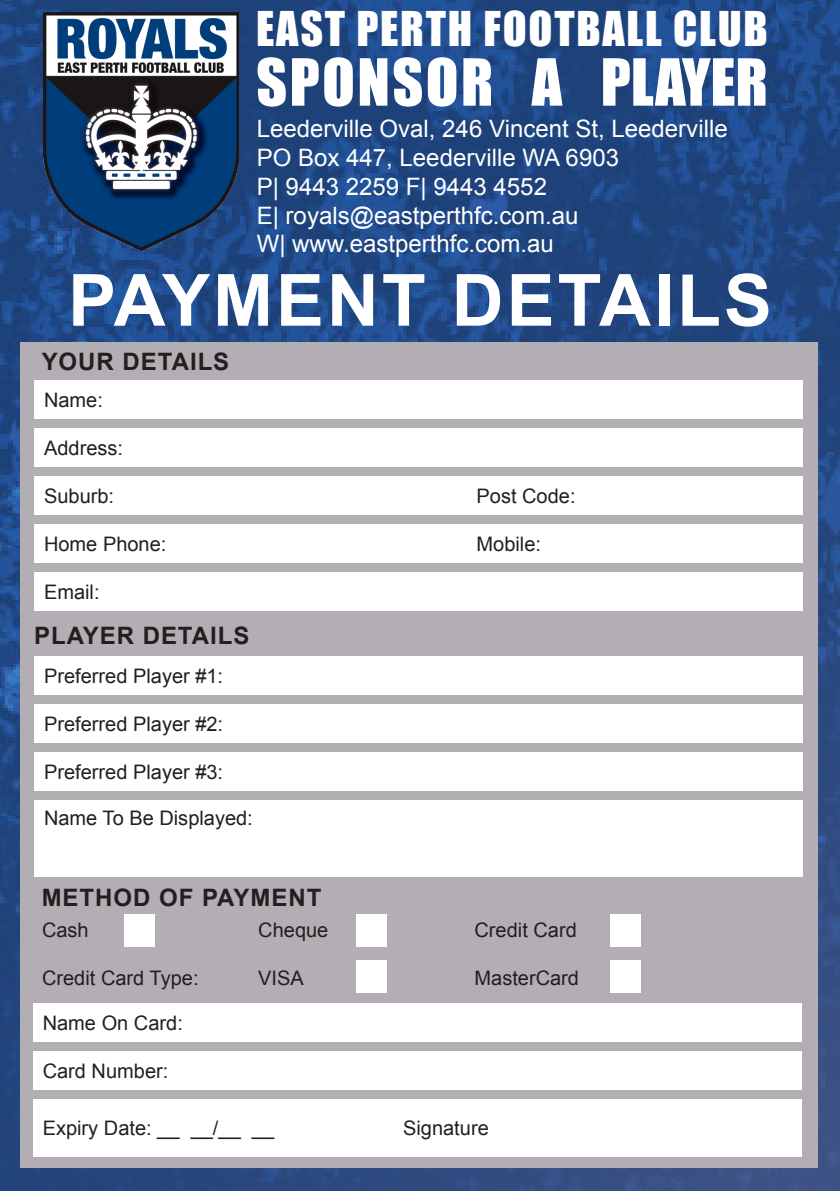
<style>
.page{position:relative;width:840px;height:1191px;background:#fff}
.page>*{position:absolute;margin:0;border:0;box-sizing:border-box;transform-origin:0 0}
.t1{font:700 72px "Arial";letter-spacing:.04em;color:#fff}
.t2{font:60px "Impact";letter-spacing:.04em;color:#fff}
.t3{font:44px "Impact";letter-spacing:.04em;color:#fff}
.t4{font:24px "Arial";color:#fff}
.t5{font:700 24px "Arial";letter-spacing:.04em;color:#231f20}
.t6{font:20px "Arial";color:#231f20}
</style>
<div class="page">
<img style="left:0;top:0;width:839px;height:1191px">
<img style="left:43px;top:0;width:195px;height:250px">
<div style="left:20px;top:342px;width:797px;height:825px;background:#b3aeb3"></div>
<div style="left:34px;top:380px;width:768px;height:38px;background:#fff"></div>
<div style="left:34px;top:428px;width:768px;height:38px;background:#fff"></div>
<div style="left:34px;top:476px;width:768px;height:38px;background:#fff"></div>
<div style="left:34px;top:524px;width:768px;height:38px;background:#fff"></div>
<div style="left:34px;top:572px;width:768px;height:38px;background:#fff"></div>
<div style="left:34px;top:656px;width:768px;height:38px;background:#fff"></div>
<div style="left:34px;top:704px;width:768px;height:38px;background:#fff"></div>
<div style="left:34px;top:752px;width:768px;height:38px;background:#fff"></div>
<div style="left:34px;top:800px;width:768px;height:77px;background:#fff"></div>
<div style="left:33px;top:1003px;width:768px;height:38px;background:#fff"></div>
<div style="left:33px;top:1051px;width:768px;height:38px;background:#fff"></div>
<div style="left:33px;top:1099px;width:768px;height:57px;background:#fff"></div>
<div style="left:124px;top:914px;width:30px;height:32px;background:#fff"></div>
<div style="left:356px;top:914px;width:30px;height:32px;background:#fff"></div>
<div style="left:610px;top:914px;width:30px;height:32px;background:#fff"></div>
<div style="left:356px;top:960px;width:30px;height:32px;background:#fff"></div>
<div style="left:610px;top:960px;width:30px;height:32px;background:#fff"></div>
<p class="t3" style="left:256px;top:-6px;width:513px">EAST PERTH FOOTBALL CLUB</p>
<p class="t2" style="left:256px;top:36px;width:513px">SPONSOR A PLAYER</p>
<p class="t4" style="left:256px;top:113px;width:472px">Leederville Oval, 246 Vincent St, Leederville</p>
<p class="t4" style="left:256px;top:142px;width:363px">PO Box 447, Leederville WA 6903</p>
<p class="t4" style="left:256px;top:170px;width:292px">P| 9443 2259 F| 9443 4552</p>
<p class="t4" style="left:256px;top:199px;width:323px">E| royals@eastperthfc.com.au</p>
<p class="t4" style="left:256px;top:228px;width:298px">W| www.eastperthfc.com.au</p>
<p class="t1" style="left:68px;top:252px;width:705px">PAYMENT DETAILS</p>
<p class="t5" style="left:42px;top:345px;width:189px">YOUR DETAILS</p>
<p class="t6" style="left:44px;top:386px;width:60px">Name:</p>
<p class="t6" style="left:44px;top:434px;width:80px">Address:</p>
<p class="t6" style="left:44px;top:482px;width:72px">Suburb:</p>
<p class="t6" style="left:476px;top:482px;width:100px">Post Code:</p>
<p class="t6" style="left:44px;top:530px;width:124px">Home Phone:</p>
<p class="t6" style="left:476px;top:530px;width:66px">Mobile:</p>
<p class="t6" style="left:44px;top:578px;width:57px">Email:</p>
<p class="t5" style="left:34px;top:619px;width:217px">PLAYER DETAILS</p>
<p class="t6" style="left:44px;top:662px;width:180px">Preferred Player #1:</p>
<p class="t6" style="left:44px;top:710px;width:180px">Preferred Player #2:</p>
<p class="t6" style="left:44px;top:758px;width:180px">Preferred Player #3:</p>
<p class="t6" style="left:44px;top:804px;width:210px">Name To Be Displayed:</p>
<p class="t5" style="left:42px;top:881px;width:281px">METHOD OF PAYMENT</p>
<p class="t6" style="left:42px;top:916px;width:48px">Cash</p>
<p class="t6" style="left:258px;top:916px;width:72px">Cheque</p>
<p class="t6" style="left:474px;top:916px;width:104px">Credit Card</p>
<p class="t6" style="left:42px;top:964px;width:158px">Credit Card Type:</p>
<p class="t6" style="left:258px;top:964px;width:47px">VISA</p>
<p class="t6" style="left:474px;top:964px;width:106px">MasterCard</p>
<p class="t6" style="left:43px;top:1009px;width:142px">Name On Card:</p>
<p class="t6" style="left:43px;top:1057px;width:127px">Card Number:</p>
<p class="t6" style="left:43px;top:1115px;width:233px">Expiry Date: __ __/__ __</p>
<p class="t6" style="left:403px;top:1115px;width:87px">Signature</p>
</div>
